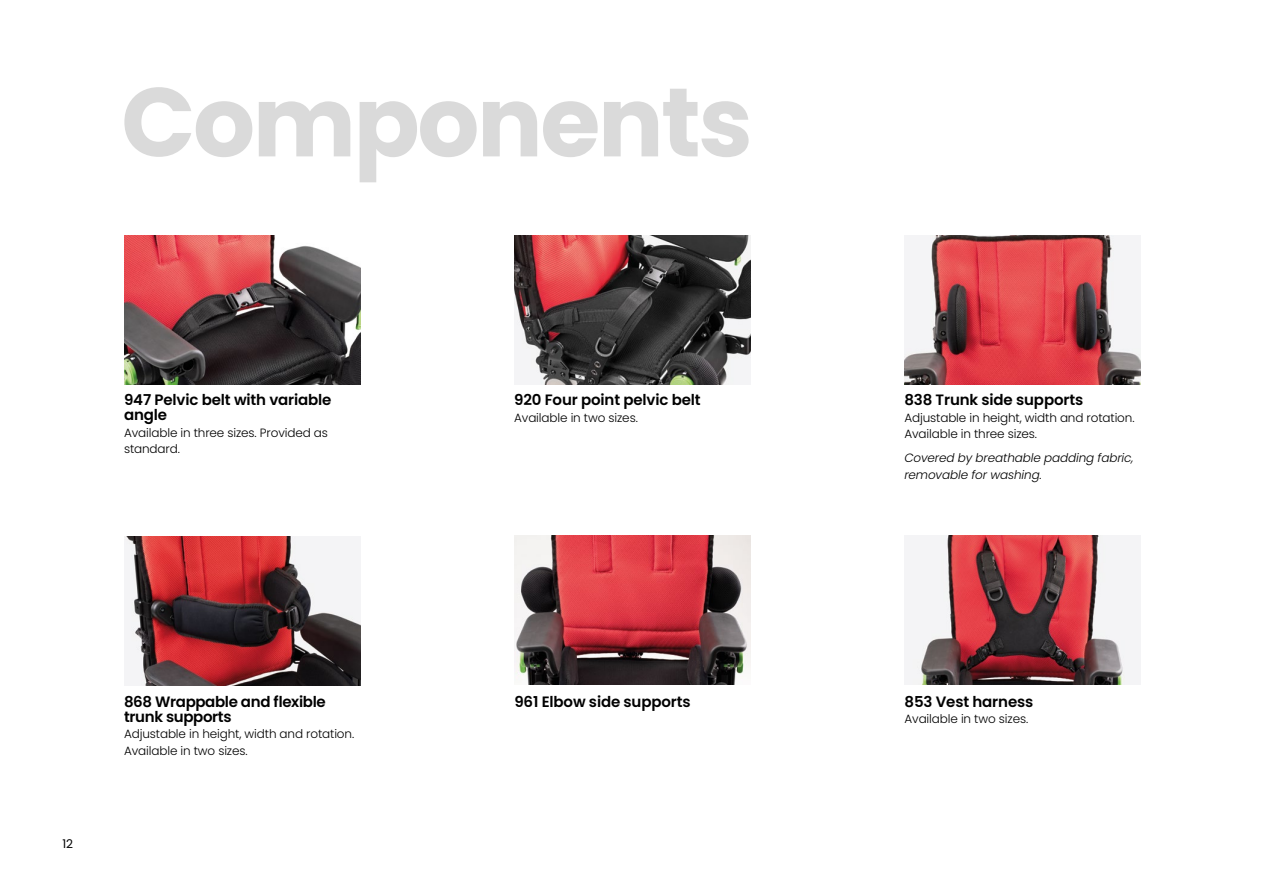
<style>
.page{position:relative;width:1263px;height:893px;background:#fff}
.page>*{position:absolute;margin:0;border:0;box-sizing:border-box;transform-origin:0 0}
.t1{font:700 97.5px "Poppins";letter-spacing:-.025em;color:#dadada}
.t2{font:600 15px/15px "Poppins";letter-spacing:-.01em;color:#000}
.t3{font:300 12px/16.5px "Poppins";letter-spacing:-.01em;color:#000}
.t4{font:italic 300 12px/16.5px "Poppins";letter-spacing:-.01em;color:#000}
.t5{font:12px "Poppins";color:#000}
</style>
<div class="page">
<img style="left:124px;top:537px;width:236px;height:148px">
<img style="left:904px;top:536px;width:236px;height:149px">
<img style="left:514px;top:536px;width:236px;height:149px">
<img style="left:514px;top:235px;width:236px;height:149px">
<img style="left:124px;top:235px;width:236px;height:149px">
<img style="left:904px;top:235px;width:236px;height:149px">
<h1 class="t1" style="left:121px;top:66px;width:633px">Components</h1>
<p class="t2" style="left:124px;top:393px;width:209px">947 Pelvic belt with variable angle</p>
<p class="t3" style="left:124px;top:424px;width:205px">Available in three sizes. Provided as standard.</p>
<p class="t2" style="left:514px;top:393px;width:188px">920 Four point pelvic belt</p>
<p class="t3" style="left:514px;top:409px;width:125px">Available in two sizes.</p>
<p class="t2" style="left:904px;top:393px;width:180px">838 Trunk side supports</p>
<p class="t3" style="left:904px;top:409px;width:232px">Adjustable in height, width and rotation.<br>Available in three sizes.</p>
<p class="t4" style="left:904px;top:450px;width:231px">Covered by breathable padding fabric, removable for washing.</p>
<p class="t5" style="left:62px;top:837px;width:12px">12</p>
<p class="t2" style="left:124px;top:694px;width:203px">868 Wrappable and flexible trunk supports</p>
<p class="t3" style="left:124px;top:726px;width:232px">Adjustable in height, width and rotation.<br>Available in two sizes.</p>
<p class="t2" style="left:514px;top:694px;width:178px">961 Elbow side supports</p>
<p class="t2" style="left:904px;top:694px;width:130px">853 Vest harness</p>
<p class="t3" style="left:904px;top:711px;width:125px">Available in two sizes.</p>
</div>
